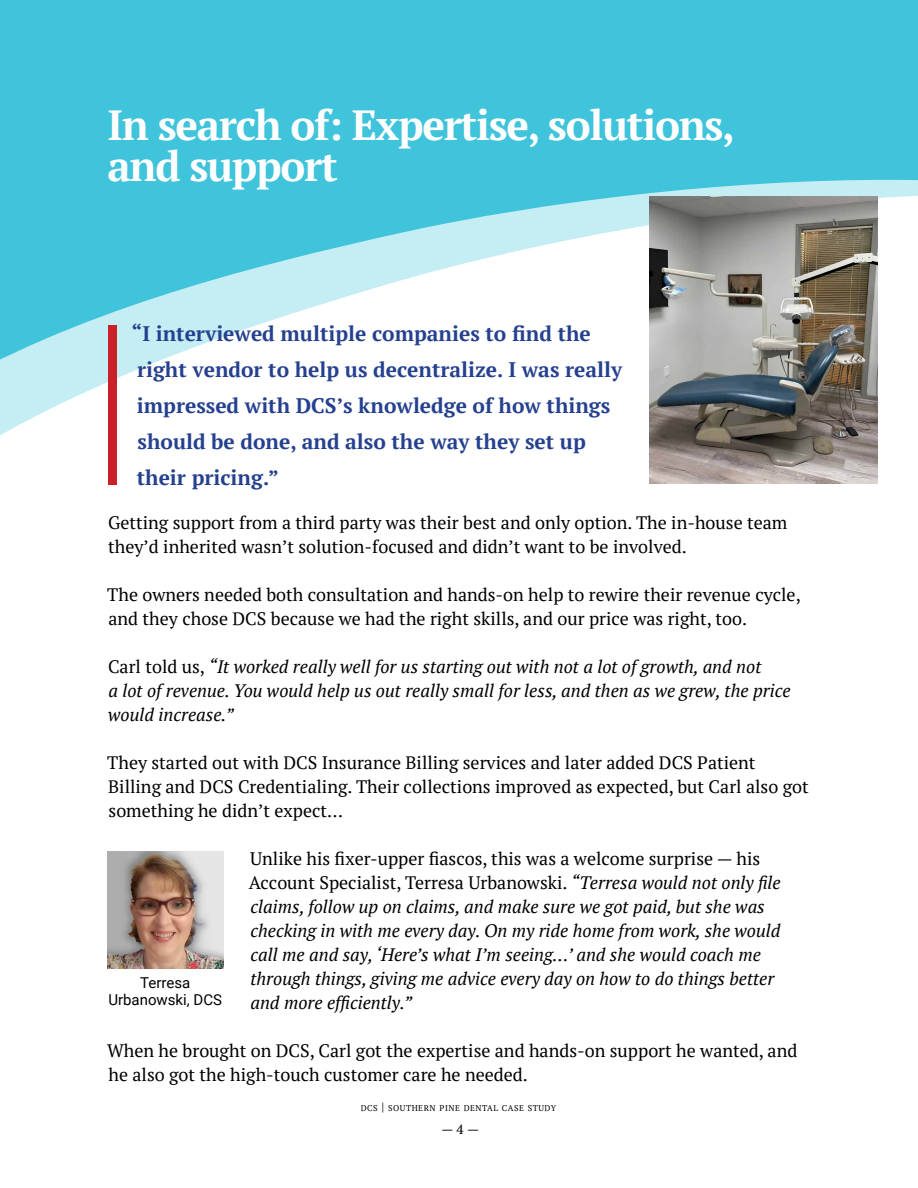
<style>
.page{position:relative;width:918px;height:1188px;background:#fff}
.page>*{position:absolute;margin:0;border:0;box-sizing:border-box;transform-origin:0 0}
.White_heading{font:700 42px/40.5px "PT Serif";letter-spacing:-.03em;color:#fff}
.t1{font:700 21px/36px "PT Serif";color:#25408f}
.Black_subhead_Roboto{font:18px/24px "PT Serif";color:#000}
.Black_subhead_Roboto-2{font:italic 18px/24px "PT Serif";color:#000}
.Black_subhead_Roboto-3{font:15px/16.5px "Roboto";color:#000;text-align:center}
.t2{font:13.5px "PT Serif";color:#000}
.t3{font:8.4px "PT Serif";letter-spacing:.055em;color:#000}
.s1{font-style:normal}
.s2{font-size:12px}
</style>
<div class="page">
<div style="left:0;top:0;width:918px;height:460px;background:#3fc4db"></div>
<svg style="left:652px;top:180px;width:266px;height:13px;fill:#c5edf4"></svg>
<svg style="left:0;top:193px;width:918px;height:267px;fill:#fff"></svg>
<div style="left:108px;top:325px;width:9px;height:160px;background:#ca2128"></div>
<img style="left:649px;top:197px;width:229px;height:287px">
<img style="left:107px;top:852px;width:116px;height:117px">
<p class="White_heading" style="left:107px;top:105px;width:629px">In search of: Expertise, solutions, and support</p>
<p class="t1" style="left:132px;top:315px;width:492px">“I interviewed multiple companies to find the right vendor to help us decentralize. I was really impressed with DCS’s knowledge of how things should be done, and also the way they set up their pricing.”</p>
<p class="Black_subhead_Roboto" style="left:108px;top:510px;width:681px">Getting support from a third party was their best and only option. The in-house team they’d inherited wasn’t solution-focused and didn’t want to be involved.</p>
<p class="Black_subhead_Roboto" style="left:107px;top:582px;width:695px">The owners needed both consultation and hands-on help to rewire their revenue cycle, and they chose DCS because we had the right skills, and our price was right, too.</p>
<p class="Black_subhead_Roboto-2" style="left:108px;top:655px;width:684px"><span class="s1">Carl told us,</span> “It worked really well for us starting out with not a lot of growth, and not<br>a lot of revenue. You would help us out really small for less, and then as we grew, the price would increase.”</p>
<p class="Black_subhead_Roboto" style="left:107px;top:750px;width:703px">They started out with DCS Insurance Billing services and later added DCS Patient<br>Billing and DCS Credentialing. Their collections improved as expected, but Carl also got something he didn’t expect…</p>
<p class="Black_subhead_Roboto-2" style="left:249px;top:847px;width:533px"><span class="s1">Unlike his fixer-upper fiascos, this was a welcome surprise — his Account Specialist, Terresa Urbanowski.</span> “Terresa would not only file claims, follow up on claims, and make sure we got paid, but she was checking in with me every day. On my ride home from work, she would call me and say, ‘Here’s what I’m seeing…’ and she would coach me through things, giving me advice every day on how to do things better and more efficiently.”</p>
<p class="Black_subhead_Roboto" style="left:107px;top:1038px;width:692px">When he brought on DCS, Carl got the expertise and hands-on support he wanted, and he also got the high-touch customer care he needed.</p>
<p class="Black_subhead_Roboto-3" style="left:108px;top:974px;width:115px">Terresa<br>Urbanowski, DCS</p>
<p class="t3" style="left:361px;top:1103px;width:197px">DCS <span class="s2">|</span> SOUTHERN PINE DENTAL CASE STUDY</p>
<p class="t2" style="left:441px;top:1120px;width:39px">— 4 —</p>
</div>
